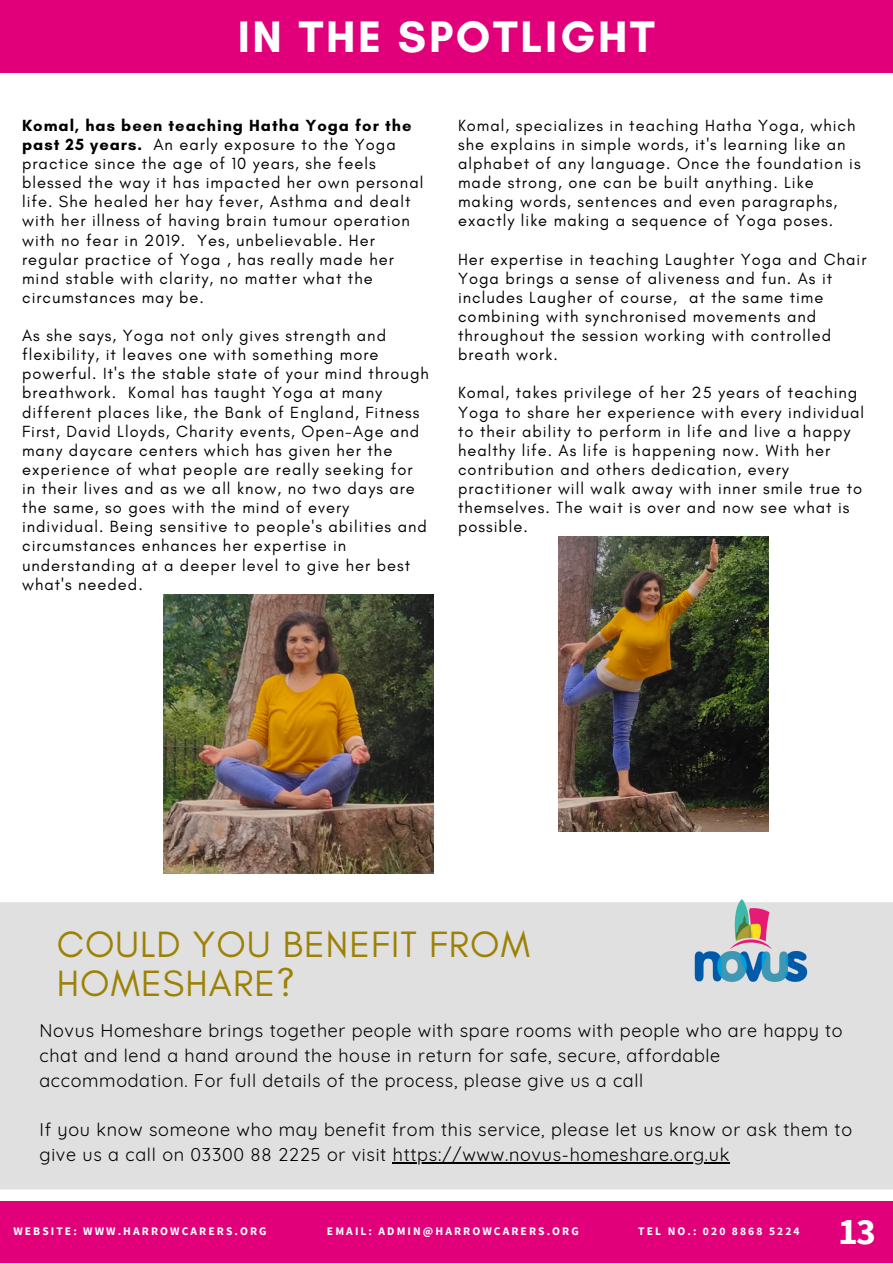
<style>
.page{position:relative;width:893px;height:1264px;background:#fff}
.page>*{position:absolute;margin:0;border:0;box-sizing:border-box;transform-origin:0 0}
.t1{font:700 45px "Glacial Indifference";letter-spacing:.06em;color:#fff}
.t2{font:700 37.5px "Source Sans Pro";color:#fff}
.t3{font:37.35px/39.3px "Glacial Indifference";letter-spacing:.03em;color:#9d8105}
.t4{font:18px/24.8px "Quicksand";letter-spacing:.035em;color:#000}
.t5{font:16.5px/19px "Glacial Indifference";letter-spacing:.06em;color:#000}
.t6{font:700 11.55px "Source Sans Pro";letter-spacing:.18em;color:#fff}
.s1{font-weight:700}
</style>
<div class="page">
<div style="left:0;top:1201px;width:892px;height:61px;background:#e2007a"></div>
<div style="left:0;top:0;width:892px;height:72px;background:#e2007a"></div>
<div style="left:0;top:902px;width:892px;height:287px;background:#e0e0e0"></div>
<img style="left:164px;top:594px;width:269px;height:279px">
<img style="left:558px;top:536px;width:210px;height:295px">
<img style="left:663px;top:899px;width:173px;height:114px">
<hr style="left:392px;top:1161px;width:338px;height:2px;background:#000">
<p class="t1" style="left:238px;top:9px;width:418px">IN THE SPOTLIGHT</p>
<p class="t5" style="left:22px;top:115px;width:403px"><span class="s1">Komal, has been teaching Hatha Yoga for the past 25 years.</span> An early exposure to the Yoga practice since the age of 10 years, she feels blessed the way it has impacted her own personal life. She healed her hay fever, Asthma and dealt with her illness of having brain tumour operation with no fear in 2019. Yes, unbelievable. Her regular practice of Yoga , has really made her mind stable with clarity, no matter what the circumstances may be.</p>
<p class="t5" style="left:22px;top:326px;width:408px">As she says, Yoga not only gives strength and flexibility, it leaves one with something more powerful. It's the stable state of your mind through breathwork. Komal has taught Yoga at many different places like, the Bank of England, Fitness First, David Lloyds, Charity events, Open-Age and many daycare centers which has given her the experience of what people are really seeking for in their lives and as we all know, no two days are the same, so goes with the mind of every individual. Being sensitive to people's abilities and circumstances enhances her expertise in understanding at a deeper level to give her best what's needed.</p>
<p class="t5" style="left:458px;top:115px;width:404px">Komal, specializes in teaching Hatha Yoga, which she explains in simple words, it's learning like an alphabet of any language. Once the foundation is made strong, one can be built anything. Like making words, sentences and even paragraphs, exactly like making a sequence of Yoga poses.</p>
<p class="t5" style="left:458px;top:249px;width:410px">Her expertise in teaching Laughter Yoga and Chair Yoga brings a sense of aliveness and fun. As it includes Laugher of course, at the same time combining with synchronised movements and throughout the session working with controlled breath work.</p>
<p class="t5" style="left:458px;top:383px;width:407px">Komal, takes privilege of her 25 years of teaching Yoga to share her experience with every individual to their ability to perform in life and live a happy healthy life. As life is happening now. With her contribution and others dedication, every practitioner will walk away with inner smile true to themselves. The wait is over and now see what is possible.</p>
<p class="t3" style="left:57px;top:923px;width:474px">COULD YOU BENEFIT FROM<br>HOMESHARE?</p>
<p class="t4" style="left:39px;top:1018px;width:804px">Novus Homeshare brings together people with spare rooms with people who are happy to chat and lend a hand around the house in return for safe, secure, affordable accommodation. For full details of the process, please give us a call</p>
<p class="t4" style="left:39px;top:1117px;width:814px">If you know someone who may benefit from this service, please let us know or ask them to give us a call on 03300 88 2225 or visit https://www.novus-homeshare.org.uk</p>
<p class="t6" style="left:13px;top:1223px;width:255px">WEBSITE: WWW.HARROWCARERS.ORG</p>
<p class="t6" style="left:327px;top:1223px;width:253px">EMAIL: ADMIN@HARROWCARERS.ORG</p>
<p class="t6" style="left:638px;top:1223px;width:163px">TEL NO.: 020 8868 5224</p>
<p class="t2" style="left:838px;top:1206px;width:39px">13</p>
<p class="t2" style="left:851px;top:1206px;width:38px">10</p>
</div>
